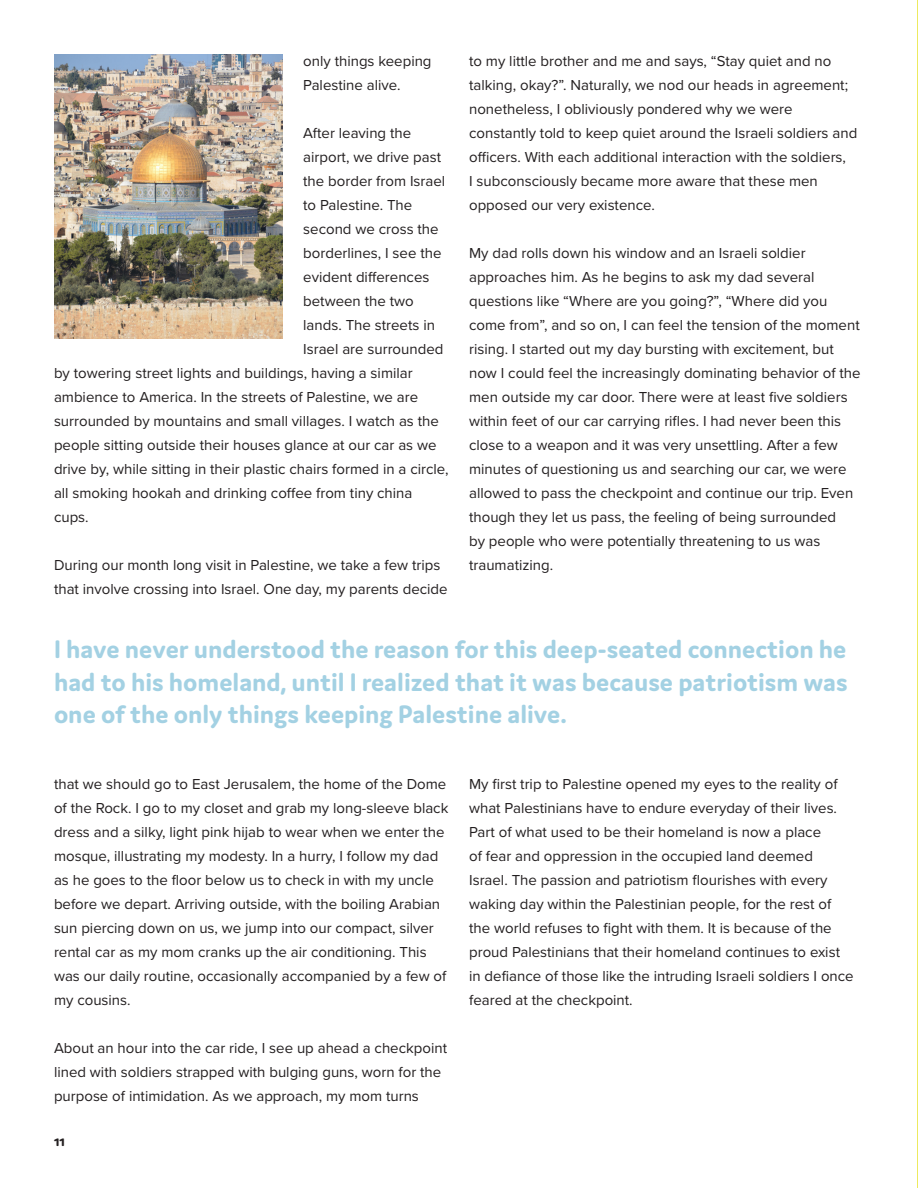
<style>
.page{position:relative;width:918px;height:1188px;background:#fff}
.page>*{position:absolute;margin:0;border:0;box-sizing:border-box;transform-origin:0 0}
.t1{font:700 27px/32.4px "Domus";color:#a3d1e3;text-align:justify}
.Body{font:15px/24px "Proxima Nova";color:#231f20}
.t2{font:700 15px "Domus";color:#231f20}
</style>
<div class="page">
<img style="left:55px;top:55px;width:228px;height:284px">
<hr style="left:917px;top:0;width:1px;height:1188px;background:#edea5e">
<p class="Body" style="left:303px;top:48px;width:130px">only things keeping<br>Palestine alive.</p>
<p class="Body" style="left:303px;top:120px;width:109px">After leaving the</p>
<p class="Body" style="left:303px;top:144px;width:139px">airport, we drive past</p>
<p class="Body" style="left:303px;top:168px;width:144px">the border from Israel</p>
<p class="Body" style="left:303px;top:192px;width:111px">to Palestine. The</p>
<p class="Body" style="left:303px;top:216px;width:137px">second we cross the</p>
<p class="Body" style="left:303px;top:240px;width:140px">borderlines, I see the</p>
<p class="Body" style="left:303px;top:264px;width:128px">evident differences</p>
<p class="Body" style="left:303px;top:288px;width:112px">between the two</p>
<p class="Body" style="left:303px;top:312px;width:133px">lands. The streets in</p>
<p class="Body" style="left:303px;top:336px;width:142px">Israel are surrounded</p>
<p class="Body" style="left:54px;top:360px;width:360px">by towering street lights and buildings, having a similar</p>
<p class="Body" style="left:54px;top:384px;width:366px">ambience to America. In the streets of Palestine, we are</p>
<p class="Body" style="left:54px;top:408px;width:386px">surrounded by mountains and small villages. I watch as the</p>
<p class="Body" style="left:54px;top:432px;width:384px">people sitting outside their houses glance at our car as we</p>
<p class="Body" style="left:54px;top:456px;width:396px">drive by, while sitting in their plastic chairs formed in a circle,</p>
<p class="Body" style="left:54px;top:480px;width:360px">all smoking hookah and drinking coffee from tiny china</p>
<p class="Body" style="left:54px;top:504px;width:36px">cups.</p>
<p class="Body" style="left:54px;top:552px;width:395px">During our month long visit in Palestine, we take a few trips that involve crossing into Israel. One day, my parents decide</p>
<p class="Body" style="left:469px;top:48px;width:390px">to my little brother and me and says, “Stay quiet and no talking, okay?”. Naturally, we nod our heads in agreement; nonetheless, I obliviously pondered why we were constantly told to keep quiet around the Israeli soldiers and officers. With each additional interaction with the soldiers,<br>I subconsciously became more aware that these men opposed our very existence.</p>
<p class="Body" style="left:469px;top:240px;width:393px">My dad rolls down his window and an Israeli soldier approaches him. As he begins to ask my dad several questions like “Where are you going?”, “Where did you come from”, and so on, I can feel the tension of the moment rising. I started out my day bursting with excitement, but now I could feel the increasingly dominating behavior of the men outside my car door. There were at least five soldiers within feet of our car carrying rifles. I had never been this close to a weapon and it was very unsettling. After a few minutes of questioning us and searching our car, we were allowed to pass the checkpoint and continue our trip. Even though they let us pass, the feeling of being surrounded<br>by people who were potentially threatening to us was traumatizing.</p>
<p class="t1" style="left:54px;top:633px;width:795px">I have never understood the reason for this deep-seated connection he had to his homeland, until I realized that it was because patriotism was one of the only things keeping Palestine alive.</p>
<p class="Body" style="left:54px;top:772px;width:396px">that we should go to East Jerusalem, the home of the Dome of the Rock. I go to my closet and grab my long-sleeve black dress and a silky, light pink hijab to wear when we enter the mosque, illustrating my modesty. In a hurry, I follow my dad as he goes to the floor below us to check in with my uncle before we depart. Arriving outside, with the boiling Arabian sun piercing down on us, we jump into our compact, silver rental car as my mom cranks up the air conditioning. This was our daily routine, occasionally accompanied by a few of my cousins.</p>
<p class="Body" style="left:54px;top:1036px;width:395px">About an hour into the car ride, I see up ahead a checkpoint lined with soldiers strapped with bulging guns, worn for the purpose of intimidation. As we approach, my mom turns</p>
<p class="t2" style="left:54px;top:1132px;width:12px">11</p>
<p class="Body" style="left:469px;top:772px;width:386px">My first trip to Palestine opened my eyes to the reality of what Palestinians have to endure everyday of their lives.<br>Part of what used to be their homeland is now a place<br>of fear and oppression in the occupied land deemed Israel. The passion and patriotism flourishes with every waking day within the Palestinian people, for the rest of the world refuses to fight with them. It is because of the proud Palestinians that their homeland continues to exist in defiance of those like the intruding Israeli soldiers I once feared at the checkpoint.</p>
</div>
